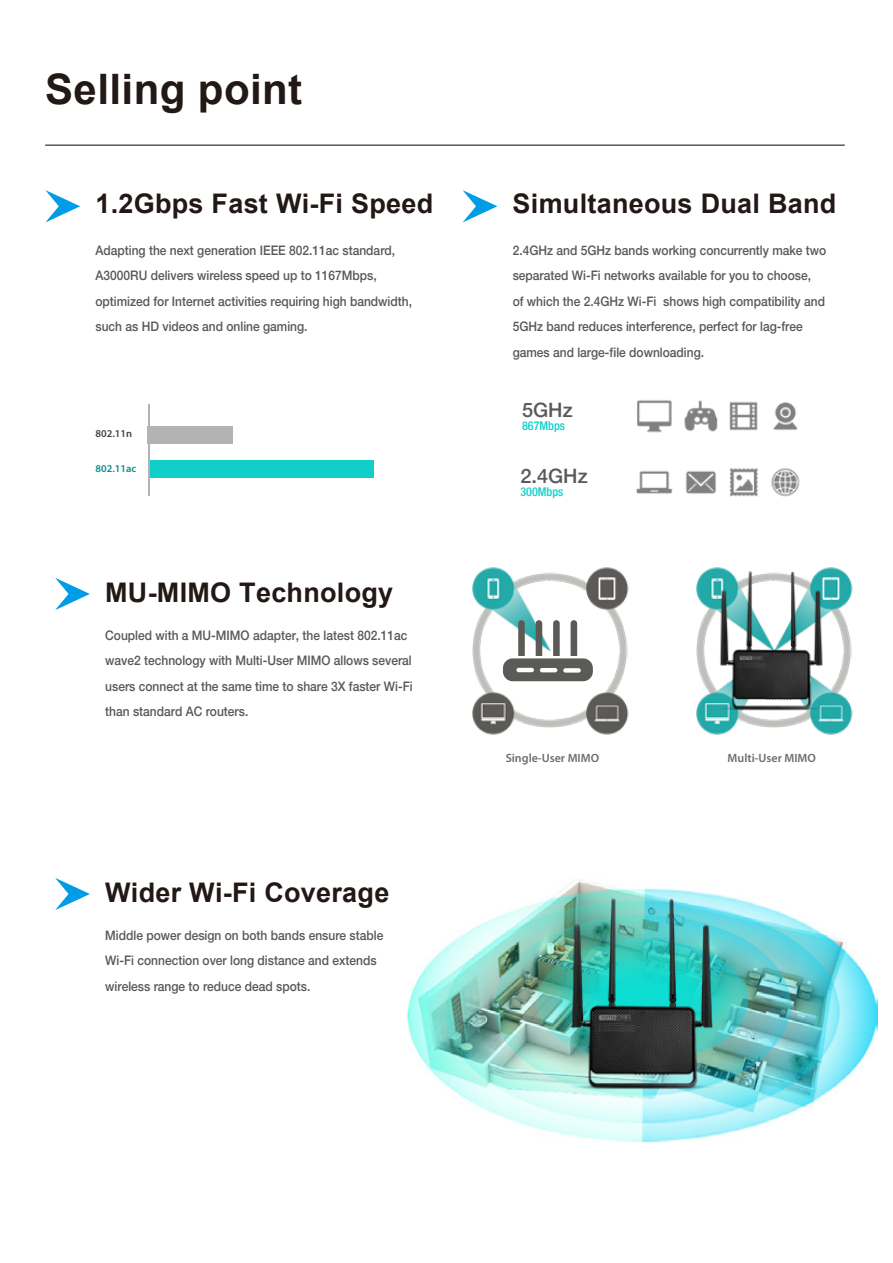
<style>
.page{position:relative;width:893px;height:1263px;background:#fff}
.page>*{position:absolute;margin:0;border:0;box-sizing:border-box;transform-origin:0 0}
.t1{font:700 42px "Arial";letter-spacing:.01em;color:#221815}
.t2{font:700 27px "Arial";letter-spacing:.01em;color:#221815}
.t3{font:500 19.95px "Helvetica Neue";color:#58595b}
.t4{font:500 13.2px/25.5px "Helvetica Neue";color:#595757;scale:.91 1}
.t5{font:500 condensed 12.15px "Helvetica Neue";color:#10cfc9}
.t6{font:600 12px "Myriad Pro";color:#6b6d70}
.t7{font:600 10.5px "Myriad Pro";color:#00918a}
.t8{font:600 10.5px "Myriad Pro";color:#414242}
</style>
<div class="page">
<hr style="left:45px;top:144px;width:800px;height:2px;background:#595757">
<img style="left:637px;top:400px;width:161px;height:33px">
<img style="left:636px;top:468px;width:164px;height:29px">
<svg style="left:45px;top:190px;width:35px;height:32px"></svg>
<svg style="left:463px;top:190px;width:34px;height:32px"></svg>
<svg style="left:55px;top:578px;width:35px;height:32px"></svg>
<div style="left:148px;top:427px;width:85px;height:17px;background:#b3b3b3"></div>
<div style="left:148px;top:460px;width:225px;height:17px;background:#10cfc9"></div>
<hr style="left:148px;top:405px;width:1px;height:91px;background:#b3b3b3">
<img style="left:472px;top:567px;width:157px;height:168px">
<img style="left:696px;top:567px;width:157px;height:168px">
<svg style="left:503px;top:620px;width:90px;height:61px"></svg>
<img style="left:700px;top:568px;width:144px;height:145px">
<img style="left:408px;top:879px;width:470px;height:264px">
<img style="left:544px;top:895px;width:198px;height:197px">
<svg style="left:55px;top:878px;width:35px;height:32px"></svg>
<h1 class="t1" style="left:45px;top:60px;width:259px">Selling point</h1>
<h2 class="t2" style="left:95px;top:184px;width:339px">1.2Gbps Fast Wi-Fi Speed</h2>
<p class="t4" style="left:96px;top:237px;width:349px">Adapting the next generation IEEE 802.11ac standard, A3000RU delivers wireless speed up to 1167Mbps, optimized for Internet activities requiring high bandwidth, such as HD videos and online gaming.</p>
<p class="t8" style="left:96px;top:427px;width:38px">802.11n</p>
<p class="t7" style="left:96px;top:462px;width:42px">802.11ac</p>
<h2 class="t2" style="left:105px;top:573px;width:290px">MU-MIMO Technology</h2>
<p class="t4" style="left:105px;top:622px;width:339px">Coupled with a MU-MIMO adapter, the latest 802.11ac wave2 technology with Multi-User MIMO allows several users connect at the same time to share 3X faster Wi-Fi than standard AC routers.</p>
<h2 class="t2" style="left:105px;top:873px;width:286px">Wider Wi-Fi Coverage</h2>
<p class="t4" style="left:105px;top:922px;width:307px">Middle power design on both bands ensure stable<br>Wi-Fi connection over long distance and extends wireless range to reduce dead spots.</p>
<h2 class="t2" style="left:513px;top:184px;width:325px">Simultaneous Dual Band</h2>
<p class="t4" style="left:513px;top:237px;width:346px">2.4GHz and 5GHz bands working concurrently make two separated Wi-Fi networks available for you to choose,<br>of which the 2.4GHz Wi-Fi shows high compatibility and 5GHz band reduces interference, perfect for lag-free games and large-file downloading.</p>
<h3 class="t3" style="left:522px;top:398px;width:52px">5GHz</h3>
<p class="t5" style="left:522px;top:419px;width:45px">867Mbps</p>
<h3 class="t3" style="left:520px;top:464px;width:69px">2.4GHz</h3>
<p class="t5" style="left:520px;top:485px;width:45px">300Mbps</p>
<p class="t6" style="left:506px;top:751px;width:95px">Single-User MIMO</p>
<p class="t6" style="left:728px;top:751px;width:90px">Multi-User MIMO</p>
</div>
